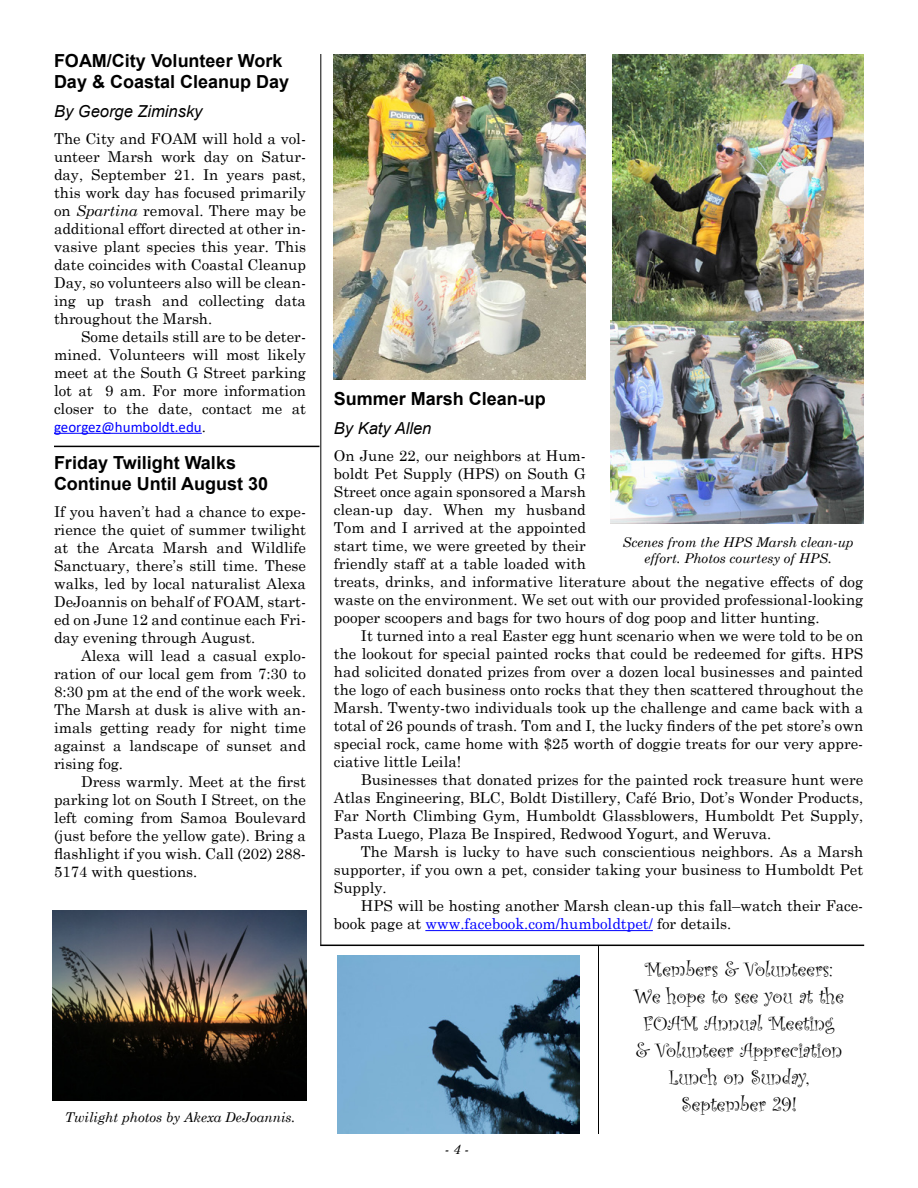
<style>
.page{position:relative;width:918px;height:1188px;background:#fff}
.page>*{position:absolute;margin:0;border:0;box-sizing:border-box;transform-origin:0 0}
.centeredfancyboxed{font:21px/27px "Curlz";color:#000;text-align:center}
.t1{font:700 18px/21px "Arial";color:#000}
.byline{font:italic 16.5px "Arial";color:#000}
.noindent{font:15px/18px "Century Schoolbook";color:#000;text-align:justify}
.pagenumber{font:italic 13.5px/16.5px "Century Schoolbook";color:#000;text-align:center}
.s1{font-style:italic}
.s2{font-family:"Calibri";color:#00f}
.s3{color:#00f}
</style>
<div class="page">
<hr style="left:54px;top:433px;width:148px;height:1px;background:#00f">
<img style="left:334px;top:54px;width:251px;height:326px">
<img style="left:611px;top:54px;width:253px;height:470px">
<hr style="left:425px;top:930px;width:228px;height:1px;background:#00f">
<img style="left:52px;top:910px;width:254px;height:191px">
<hr style="left:320px;top:945px;width:544px;height:1px;background:#000">
<hr style="left:320px;top:54px;width:1px;height:892px;background:#000">
<img style="left:337px;top:956px;width:243px;height:178px">
<hr style="left:54px;top:446px;width:266px;height:1px;background:#000">
<hr style="left:598px;top:946px;width:1px;height:188px;background:#000">
<p class="t1" style="left:54px;top:50px;width:237px">FOAM/City Volunteer Work<br>Day &amp; Coastal Cleanup Day</p>
<p class="byline" style="left:54px;top:100px;width:150px">By George Ziminsky</p>
<p class="noindent" style="left:54px;top:128px;width:254px">The City and FOAM will hold a vol&shy;unteer Marsh work day on Satur&shy;day, September 21. In years past, this work day has focused primarily on <span class="s1">Spartina</span> removal. There may be additional effort directed at other in&shy;vasive plant species this year. This date coincides with Coastal Cleanup Day, so volunteers also will be clean&shy;ing up trash and collecting data throughout the Marsh.</p>
<p class="noindent" style="left:54px;top:326px;width:254px;text-indent:27px">Some details still are to be deter&shy;mined. Volunteers will most likely meet at the South G Street parking lot at 9 am. For more information closer to the date, contact me at <span class="s2">georgez@humboldt.edu</span>.</p>
<p class="t1" style="left:54px;top:452px;width:216px">Friday Twilight Walks<br>Continue Until August 30</p>
<p class="noindent" style="left:54px;top:501px;width:254px">If you haven’t had a chance to expe&shy;rience the quiet of summer twilight at the Arcata Marsh and Wildlife Sanctuary, there’s still time. These walks, led by local naturalist Alexa DeJoannis on behalf of FOAM, start&shy;ed on June 12 and continue each Fri&shy;day evening through August.</p>
<p class="noindent" style="left:54px;top:645px;width:254px;text-indent:27px">Alexa will lead a casual explo&shy;ration of our local gem from 7:30 to 8:30 pm at the end of the work week.<br>The Marsh at dusk is alive with an&shy;imals getting ready for night time against a landscape of sunset and rising fog.</p>
<p class="noindent" style="left:54px;top:771px;width:254px;text-indent:27px">Dress warmly. Meet at the first parking lot on South I Street, on the left coming from Samoa Boulevard (just before the yellow gate). Bring a flashlight if you wish. Call (202) 288- 5174 with questions.</p>
<p class="pagenumber" style="left:65px;top:1109px;width:232px">Twilight photos by Akexa DeJoannis.</p>
<p class="t1" style="left:334px;top:388px;width:214px">Summer Marsh Clean-up</p>
<p class="byline" style="left:334px;top:417px;width:99px">By Katy Allen</p>
<p class="noindent" style="left:334px;top:445px;width:254px">On June 22, our neighbors at Hum&shy;boldt Pet Supply (HPS) on South G Street once again sponsored a Marsh clean-up day. When my husband Tom and I arrived at the appointed start time, we were greeted by their friendly staff at a table loaded with</p>
<p class="pagenumber" style="left:623px;top:533px;width:233px">Scenes from the HPS Marsh clean-up effort. Photos courtesy of HPS.</p>
<p class="noindent" style="left:334px;top:571px;width:531px">treats, drinks, and informative literature about the negative effects of dog waste on the environment. We set out with our provided professional-looking pooper scoopers and bags for two hours of dog poop and litter hunting.</p>
<p class="noindent" style="left:334px;top:625px;width:531px;text-indent:27px">It turned into a real Easter egg hunt scenario when we were told to be on the lookout for special painted rocks that could be redeemed for gifts. HPS had solicited donated prizes from over a dozen local businesses and painted the logo of each business onto rocks that they then scattered throughout the Marsh. Twenty-two individuals took up the challenge and came back with a total of 26 pounds of trash. Tom and I, the lucky finders of the pet store’s own special rock, came home with $25 worth of doggie treats for our very appre&shy;ciative little Leila!</p>
<p class="noindent" style="left:334px;top:769px;width:531px;text-indent:27px">Businesses that donated prizes for the painted rock treasure hunt were Atlas Engineering, BLC, Boldt Distillery, Café Brio, Dot’s Wonder Products, Far North Climbing Gym, Humboldt Glassblowers, Humboldt Pet Supply, Pasta Luego, Plaza Be Inspired, Redwood Yogurt, and Weruva.</p>
<p class="noindent" style="left:334px;top:841px;width:531px;text-indent:27px">The Marsh is lucky to have such conscientious neighbors. As a Marsh supporter, if you own a pet, consider taking your business to Humboldt Pet Supply.</p>
<p class="noindent" style="left:334px;top:895px;width:531px;text-indent:27px">HPS will be hosting another Marsh clean-up this fall–watch their Face&shy;book page at <span class="s3">www.facebook.com/humboldtpet/</span> for details.</p>
<p class="pagenumber" style="left:445px;top:1140px;width:26px">- 4 -</p>
<p class="centeredfancyboxed" style="left:634px;top:955px;width:212px">Members &amp; Volunteers:<br>We hope to see you at the<br>FOAM Annual Meeting<br>&amp; Volunteer Appreciation<br>Lunch on Sunday,<br>September 29!</p>
</div>
